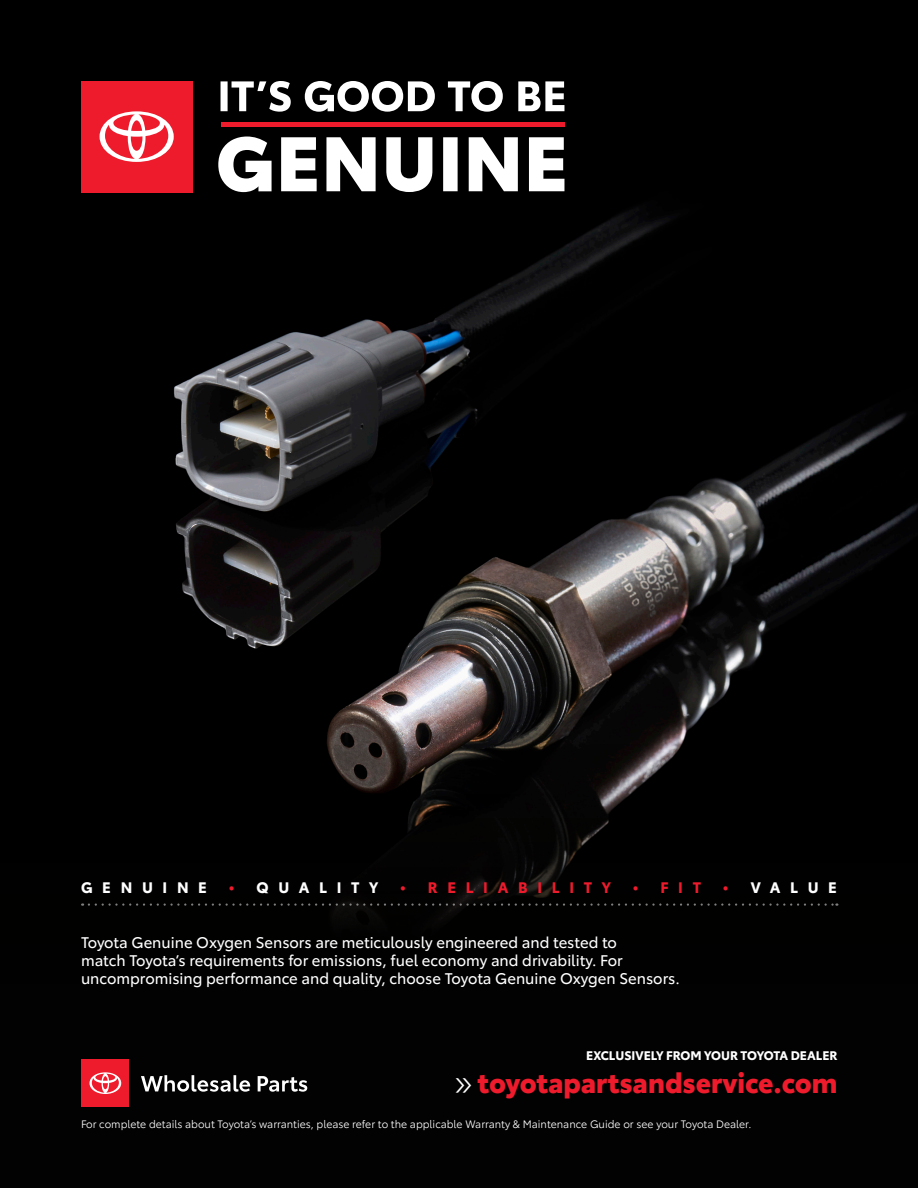
<style>
.page{position:relative;width:918px;height:1188px;background:#fff}
.page>*{position:absolute;margin:0;border:0;box-sizing:border-box;transform-origin:0 0}
.t1{font:900 27px "Toyota Type";color:#ee1b2d}
.t2{font:15px/18px "Toyota Type";color:#fff}
.t3{font:700 14.85px "Toyota Type";letter-spacing:.65em;color:#fff}
.t4{font:700 14.85px "Toyota Type";letter-spacing:.65em;color:#ee1b2d}
.t5{font:700 12.15px "Toyota Type";color:#fff}
.t6{font:10.5px "Toyota Type";color:#fff}
.s1{color:#ee1b2d}
.s2{font-weight:300;font-size:37.2px;color:#fff}
</style>
<div class="page">
<img style="left:0;top:0;width:918px;height:742px">
<div style="left:0;top:742px;width:918px;height:446px;background:#040503"></div>
<div style="left:82px;top:1059px;width:47px;height:48px;background:#ee1b2d"></div>
<svg style="left:89px;top:1072px;width:32px;height:22px"></svg>
<svg style="left:141px;top:1075px;width:109px;height:17px"></svg>
<svg style="left:258px;top:1076px;width:49px;height:16px"></svg>
<svg style="left:89px;top:903px;width:748px;height:3px"></svg>
<div style="left:81px;top:81px;width:111px;height:111px;background:#ee1b2d"></div>
<svg style="left:100px;top:111px;width:74px;height:51px"></svg>
<svg style="left:218px;top:137px;width:346px;height:55px"></svg>
<svg style="left:221px;top:81px;width:343px;height:31px"></svg>
<div style="left:221px;top:122px;width:343px;height:5px;background:#ee1b2d"></div>
<p class="t3" style="left:81px;top:876px;width:128px">GENUINE</p>
<p class="t3" style="left:229px;top:876px;width:151px"><span class="s1">•</span> QUALITY</p>
<p class="t4" style="left:400px;top:876px;width:212px">• RELIABILITY</p>
<p class="t4" style="left:633px;top:876px;width:70px">• FIT</p>
<p class="t3" style="left:723px;top:876px;width:116px"><span class="s1">•</span> VALUE</p>
<p class="t2" style="left:81px;top:933px;width:600px">Toyota Genuine Oxygen Sensors are meticulously engineered and tested to<br>match Toyota’s requirements for emissions, fuel economy and drivability. For uncompromising performance and quality, choose Toyota Genuine Oxygen Sensors.</p>
<p class="t5" style="left:586px;top:1046px;width:253px">EXCLUSIVELY FROM YOUR TOYOTA DEALER</p>
<h1 class="t1" style="left:455px;top:1062px;width:384px"><span class="s2">»</span> toyotapartsandservice.com</h1>
<p class="t6" style="left:81px;top:1117px;width:672px">For complete details about Toyota’s warranties, please refer to the applicable Warranty &amp; Maintenance Guide or see your Toyota Dealer.</p>
</div>
